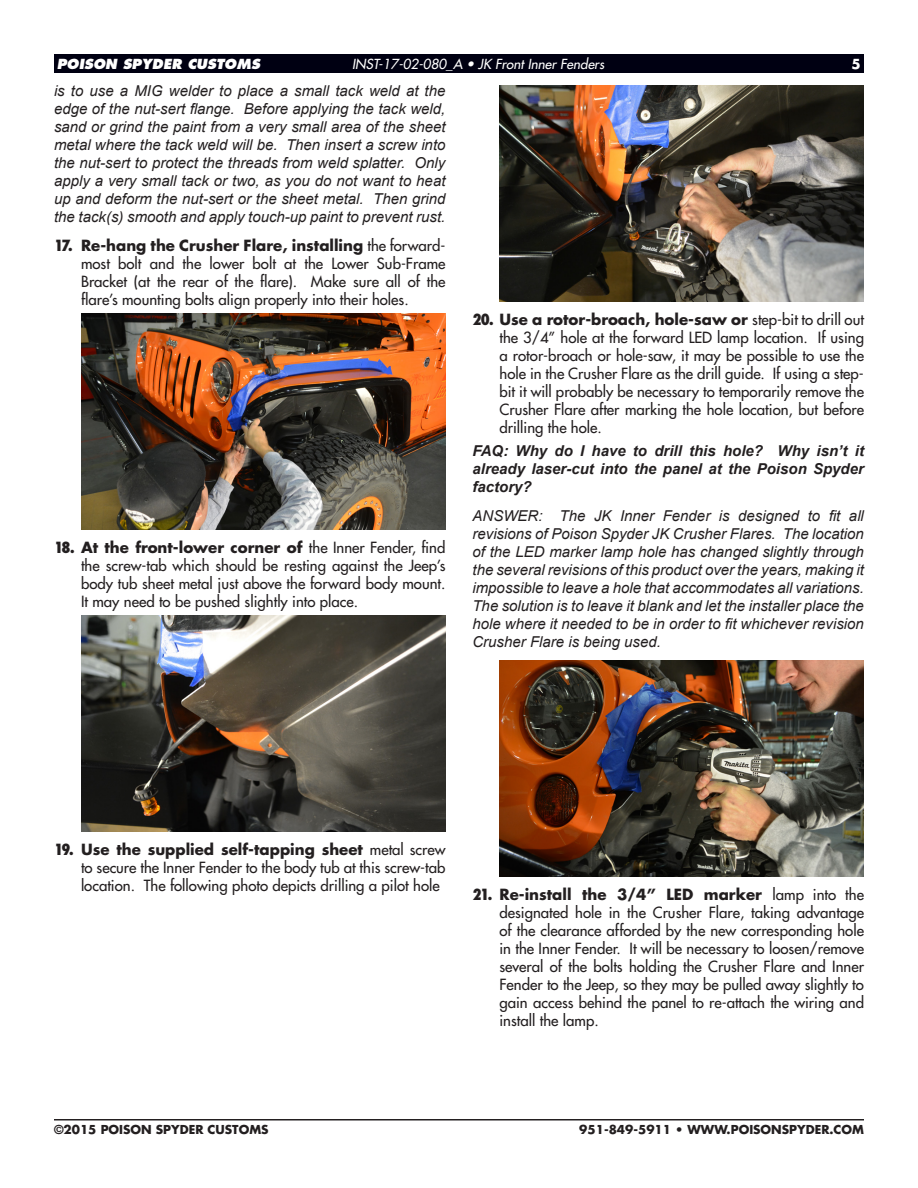
<style>
.page{position:relative;width:918px;height:1188px;background:#fff}
.page>*{position:absolute;margin:0;border:0;box-sizing:border-box;transform-origin:0 0}
.t1{font:15px/18px "Futura";color:#231f20;text-align:justify}
.Notes{font:italic 15px/18px "Arial";color:#231f20;text-align:justify}
.Notes-2{font:italic 700 15px/18px "Arial";color:#231f20;text-align:justify}
.t2{font:italic 13.5px "Futura";color:#fff}
.t3{font:italic 800 13.5px "Futura";color:#fff}
.t4{font:700 13.5px "Futura";color:#fff}
.t5{font:700 12px "Futura";color:#231f20}
.s1{font-weight:800;font-stretch:condensed}
.s2{font-weight:700}
</style>
<div class="page">
<hr style="left:54px;top:1119px;width:810px;height:1px;background:#231f20">
<div style="left:54px;top:54px;width:810px;height:18px;background:#000012"></div>
<img style="left:81px;top:313px;width:365px;height:216px">
<img style="left:81px;top:615px;width:365px;height:216px">
<img style="left:500px;top:85px;width:364px;height:216px">
<img style="left:500px;top:661px;width:364px;height:216px">
<p class="t3" style="left:57px;top:55px;width:205px">POISON SPYDER CUSTOMS</p>
<p class="t2" style="left:352px;top:55px;width:254px">INST-17-02-080_A • JK Front Inner Fenders</p>
<p class="t4" style="left:851px;top:55px;width:11px">5</p>
<p class="Notes" style="left:54px;top:82px;width:393px">is to use a MIG welder to place a small tack weld at the edge of the nut-sert flange. Before applying the tack weld, sand or grind the paint from a very small area of the sheet metal where the tack weld will be. Then insert a screw into the nut-sert to protect the threads from weld splatter. Only apply a very small tack or two, as you do not want to heat up and deform the nut-sert or the sheet metal. Then grind the tack(s) smooth and apply touch-up paint to prevent rust.</p>
<p class="t1" style="left:81px;top:237px;width:366px;text-indent:-27px"><span class="s1">17.</span> <span class="s2">Re-hang the Crusher Flare, installing</span> the forward&shy;most bolt and the lower bolt at the Lower Sub-Frame Bracket (at the rear of the flare). Make sure all of the flare’s mounting bolts align properly into their holes.</p>
<p class="t1" style="left:81px;top:538px;width:366px;text-indent:-27px"><span class="s1">18.</span> <span class="s2">At the front-lower corner of</span> the Inner Fender, find the screw-tab which should be resting against the Jeep’s body tub sheet metal just above the forward body mount.<br>It may need to be pushed slightly into place.</p>
<p class="t1" style="left:500px;top:310px;width:366px;text-indent:-27px"><span class="s1">20.</span> <span class="s2">Use a rotor-broach, hole-saw or</span> step-bit to drill out the 3/4” hole at the forward LED lamp location. If using a rotor-broach or hole-saw, it may be possible to use the hole in the Crusher Flare as the drill guide. If using a step&shy;bit it will probably be necessary to temporarily remove the Crusher Flare after marking the hole location, but before drilling the hole.</p>
<p class="Notes-2" style="left:472px;top:442px;width:393px">FAQ: Why do I have to drill this hole? Why isn’t it already laser-cut into the panel at the Poison Spyder factory?</p>
<p class="Notes" style="left:472px;top:507px;width:393px">ANSWER: The JK Inner Fender is designed to fit all revisions of Poison Spyder JK Crusher Flares. The location of the LED marker lamp hole has changed slightly through the several revisions of this product over the years, making it impossible to leave a hole that accommodates all variations.<br>The solution is to leave it blank and let the installer place the hole where it needed to be in order to fit whichever revision Crusher Flare is being used.</p>
<p class="t1" style="left:81px;top:840px;width:366px;text-indent:-27px"><span class="s1">19.</span> <span class="s2">Use the supplied self-tapping sheet</span> metal screw to secure the Inner Fender to the body tub at this screw-tab location. The following photo depicts drilling a pilot hole</p>
<p class="t1" style="left:500px;top:886px;width:366px;text-indent:-27px"><span class="s1">21.</span> <span class="s2">Re-install the 3/4” LED marker</span> lamp into the designated hole in the Crusher Flare, taking advantage of the clearance afforded by the new corresponding hole in the Inner Fender. It will be necessary to loosen/remove several of the bolts holding the Crusher Flare and Inner Fender to the Jeep, so they may be pulled away slightly to gain access behind the panel to re-attach the wiring and install the lamp.</p>
<p class="t5" style="left:54px;top:1122px;width:216px">©2015 POISON SPYDER CUSTOMS</p>
<p class="t5" style="left:579px;top:1122px;width:286px">951-849-5911 • WWW.POISONSPYDER.COM</p>
</div>
